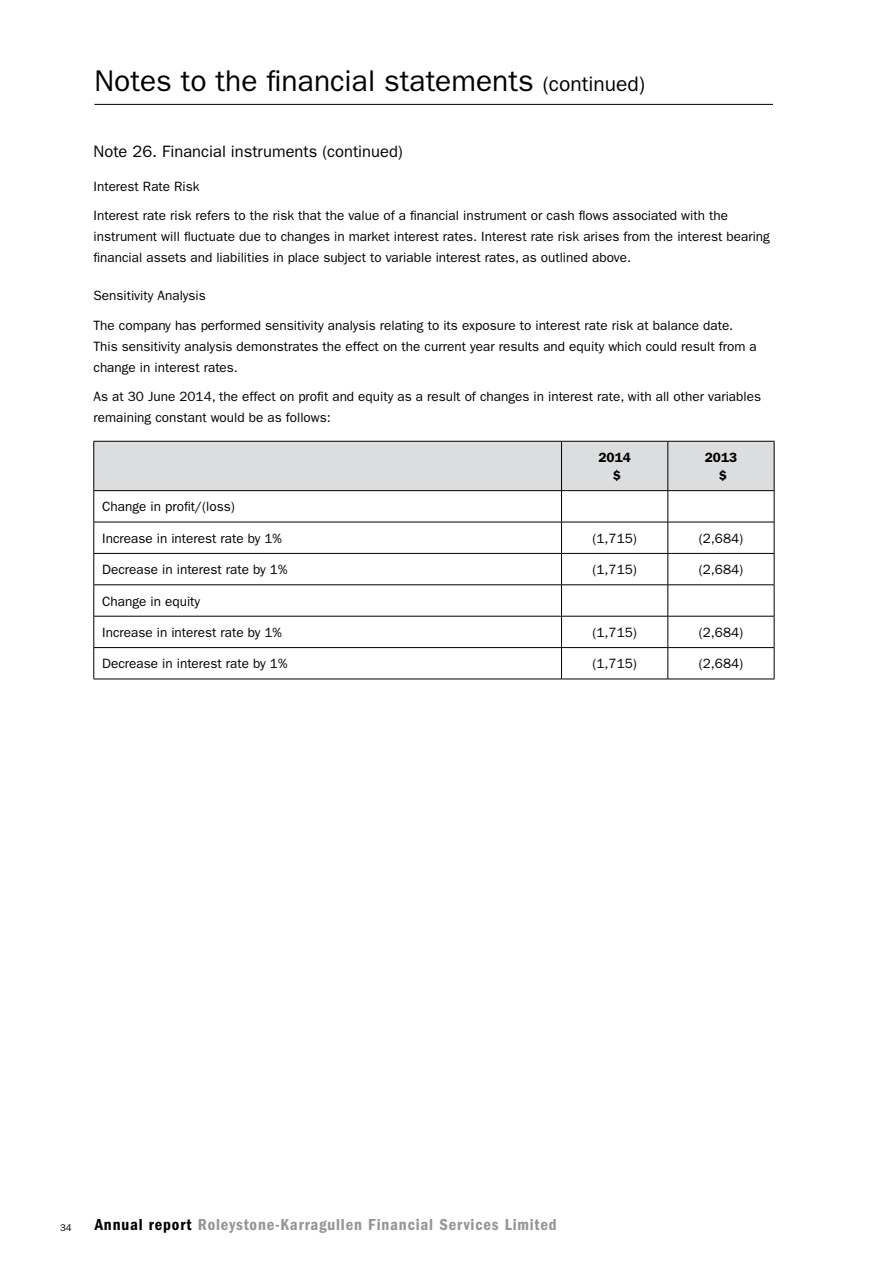
<style>
.page{position:relative;width:893px;height:1263px;background:#fff}
.page>*{position:absolute;margin:0;border:0;box-sizing:border-box;transform-origin:0 0}
.t1{font:30px "Franklin Gothic";color:#000}
.t2{font:600 condensed 16.5px "Franklin Gothic";letter-spacing:.05em;color:#939598}
.t3{font:16.5px "Franklin Gothic";color:#000}
.t4{font:13.5px/21px "Franklin Gothic";color:#000}
.t5{font:600 13.5px/18px "Franklin Gothic";color:#000;text-align:center}
.t6{font:9.75px "Franklin Gothic";color:#000}
.s1{font-size:21px}
.s2{color:#000}
</style>
<div class="page">
<hr style="left:94px;top:104px;width:679px;height:1px;background:#000">
<div style="left:95px;top:442px;width:679px;height:48px;background:#dcddde"></div>
<hr style="left:94px;top:441px;width:467px;height:1px;background:#000">
<hr style="left:94px;top:441px;width:1px;height:49px;background:#000">
<hr style="left:561px;top:441px;width:107px;height:1px;background:#000">
<hr style="left:561px;top:441px;width:1px;height:49px;background:#000">
<hr style="left:668px;top:441px;width:106px;height:1px;background:#000">
<hr style="left:668px;top:441px;width:1px;height:49px;background:#000">
<hr style="left:774px;top:441px;width:1px;height:49px;background:#000">
<hr style="left:94px;top:490px;width:467px;height:1px;background:#000">
<hr style="left:94px;top:491px;width:1px;height:31px;background:#000">
<hr style="left:561px;top:490px;width:107px;height:1px;background:#000">
<hr style="left:561px;top:491px;width:1px;height:31px;background:#000">
<hr style="left:668px;top:490px;width:106px;height:1px;background:#000">
<hr style="left:668px;top:491px;width:1px;height:31px;background:#000">
<hr style="left:774px;top:491px;width:1px;height:31px;background:#000">
<hr style="left:94px;top:522px;width:467px;height:1px;background:#000">
<hr style="left:94px;top:522px;width:1px;height:31px;background:#000">
<hr style="left:561px;top:522px;width:107px;height:1px;background:#000">
<hr style="left:561px;top:522px;width:1px;height:31px;background:#000">
<hr style="left:668px;top:522px;width:106px;height:1px;background:#000">
<hr style="left:668px;top:522px;width:1px;height:31px;background:#000">
<hr style="left:774px;top:522px;width:1px;height:31px;background:#000">
<hr style="left:94px;top:553px;width:467px;height:1px;background:#000">
<hr style="left:94px;top:554px;width:1px;height:31px;background:#000">
<hr style="left:561px;top:553px;width:107px;height:1px;background:#000">
<hr style="left:561px;top:554px;width:1px;height:31px;background:#000">
<hr style="left:668px;top:553px;width:106px;height:1px;background:#000">
<hr style="left:668px;top:554px;width:1px;height:31px;background:#000">
<hr style="left:774px;top:554px;width:1px;height:31px;background:#000">
<hr style="left:94px;top:584px;width:467px;height:1px;background:#000">
<hr style="left:94px;top:585px;width:1px;height:31px;background:#000">
<hr style="left:561px;top:584px;width:107px;height:1px;background:#000">
<hr style="left:561px;top:585px;width:1px;height:31px;background:#000">
<hr style="left:668px;top:584px;width:106px;height:1px;background:#000">
<hr style="left:668px;top:585px;width:1px;height:31px;background:#000">
<hr style="left:774px;top:585px;width:1px;height:31px;background:#000">
<hr style="left:94px;top:616px;width:467px;height:1px;background:#000">
<hr style="left:94px;top:616px;width:1px;height:31px;background:#000">
<hr style="left:561px;top:616px;width:107px;height:1px;background:#000">
<hr style="left:561px;top:616px;width:1px;height:31px;background:#000">
<hr style="left:668px;top:616px;width:106px;height:1px;background:#000">
<hr style="left:668px;top:616px;width:1px;height:31px;background:#000">
<hr style="left:774px;top:616px;width:1px;height:31px;background:#000">
<hr style="left:94px;top:647px;width:467px;height:1px;background:#000">
<hr style="left:94px;top:648px;width:1px;height:31px;background:#000">
<hr style="left:561px;top:647px;width:107px;height:1px;background:#000">
<hr style="left:561px;top:648px;width:1px;height:31px;background:#000">
<hr style="left:668px;top:647px;width:106px;height:1px;background:#000">
<hr style="left:668px;top:648px;width:1px;height:31px;background:#000">
<hr style="left:774px;top:648px;width:1px;height:31px;background:#000">
<hr style="left:94px;top:679px;width:467px;height:1px;background:#000">
<hr style="left:561px;top:679px;width:107px;height:1px;background:#000">
<hr style="left:668px;top:679px;width:106px;height:1px;background:#000">
<h1 class="t1" style="left:94px;top:64px;width:552px">Notes to the financial statements <span class="s1">(continued)</span></h1>
<p class="t3" style="left:94px;top:142px;width:311px">Note 26. Financial instruments (continued)</p>
<p class="t4" style="left:94px;top:171px;width:636px;line-height:29.5px">Interest Rate Risk<br>Interest rate risk refers to the risk that the value of a financial instrument or cash flows associated with the</p>
<p class="t4" style="left:94px;top:226px;width:678px">instrument will fluctuate due to changes in market interest rates. Interest rate risk arises from the interest bearing financial assets and liabilities in place subject to variable interest rates, as outlined above.</p>
<p class="t4" style="left:94px;top:281px;width:641px;line-height:29.5px">Sensitivity Analysis<br>The company has performed sensitivity analysis relating to its exposure to interest rate risk at balance date.</p>
<p class="t4" style="left:94px;top:336px;width:665px">This sensitivity analysis demonstrates the effect on the current year results and equity which could result from a change in interest rates.</p>
<p class="t4" style="left:94px;top:386px;width:669px">As at 30 June 2014, the effect on profit and equity as a result of changes in interest rate, with all other variables remaining constant would be as follows:</p>
<p class="t5" style="left:598px;top:448px;width:34px">2014 $</p>
<p class="t5" style="left:705px;top:448px;width:34px">2013 $</p>
<p class="t4" style="left:102px;top:496px;width:134px">Change in profit/(loss)</p>
<p class="t4" style="left:102px;top:528px;width:181px">Increase in interest rate by 1%</p>
<p class="t4" style="left:592px;top:528px;width:46px">(1,715)</p>
<p class="t4" style="left:699px;top:528px;width:46px">(2,684)</p>
<p class="t4" style="left:102px;top:559px;width:187px">Decrease in interest rate by 1%</p>
<p class="t4" style="left:592px;top:559px;width:46px">(1,715)</p>
<p class="t4" style="left:699px;top:559px;width:46px">(2,684)</p>
<p class="t4" style="left:102px;top:591px;width:100px">Change in equity</p>
<p class="t4" style="left:102px;top:622px;width:181px">Increase in interest rate by 1%</p>
<p class="t4" style="left:592px;top:622px;width:46px">(1,715)</p>
<p class="t4" style="left:699px;top:622px;width:46px">(2,684)</p>
<p class="t4" style="left:102px;top:653px;width:187px">Decrease in interest rate by 1%</p>
<p class="t4" style="left:592px;top:653px;width:46px">(1,715)</p>
<p class="t4" style="left:699px;top:653px;width:46px">(2,684)</p>
<p class="t6" style="left:60px;top:1222px;width:13px">34</p>
<p class="t2" style="left:95px;top:1215px;width:464px"><span class="s2">Annual report</span> Roleystone-Karragullen Financial Services Limited</p>
</div>
